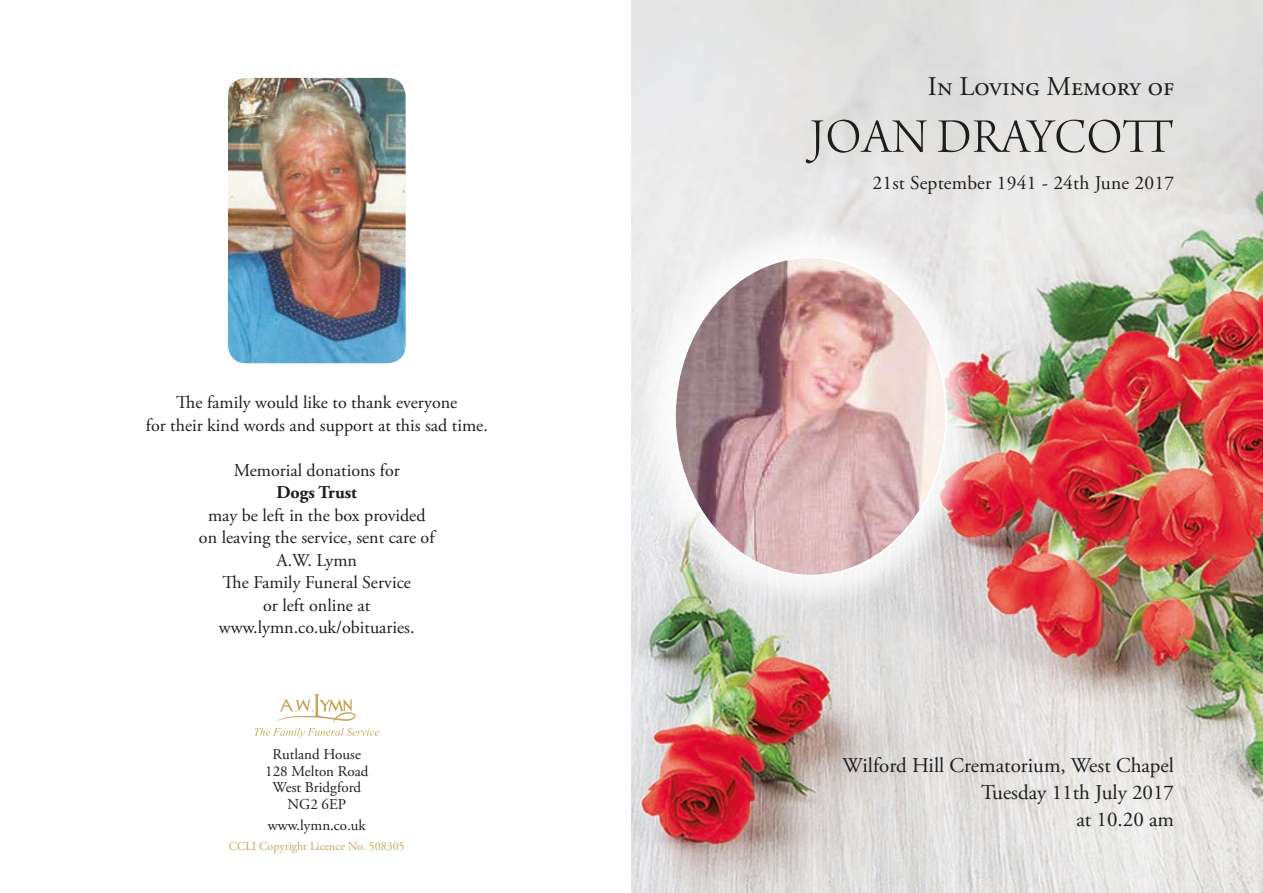
<style>
.page{position:relative;width:1263px;height:893px;background:#fff}
.page>*{position:absolute;margin:0;border:0;box-sizing:border-box;transform-origin:0 0}
.t1{font:51px "Arno Pro Light Display";letter-spacing:.015em;color:#1d1d1b}
.t2{font:27px "Adobe Garamond Pro";color:#1d1d1b}
.t3{font:21px/27px "Adobe Garamond Pro";color:#1d1d1b;text-align:right}
.t4{font:19.5px "Adobe Garamond Pro";letter-spacing:.01em;color:#1d1d1b}
.t5{font:18px/22.5px "Adobe Garamond Pro";color:#1d1d1b;text-align:center}
.t6{font:700 18px "Adobe Garamond Pro";color:#1d1d1b}
.t7{font:15px/16.5px "Adobe Garamond Pro";color:#1d1d1b;text-align:center}
.t8{font:12px "Adobe Garamond Pro";color:#c6a65b}
</style>
<div class="page">
<img style="left:631px;top:0;width:632px;height:893px">
<div style="left:634px;top:216px;width:354px;height:401px;background:#fff;opacity:.8"></div>
<img style="left:675px;top:257px;width:271px;height:319px">
<img style="left:228px;top:78px;width:178px;height:285px">
<svg style="left:254px;top:694px;width:125px;height:44px"></svg>
<p class="t5" style="left:146px;top:392px;width:343px">The family would like to thank everyone<br>for their kind words and support at this sad time.</p>
<p class="t5" style="left:234px;top:459px;width:168px">Memorial donations for</p>
<p class="t6" style="left:276px;top:482px;width:82px">Dogs Trust</p>
<p class="t5" style="left:199px;top:504px;width:239px">may be left in the box provided on leaving the service, sent care of<br>A.W. Lymn<br>The Family Funeral Service<br>or left online at www.lymn.co.uk/obituaries.</p>
<p class="t7" style="left:265px;top:747px;width:105px">Rutland House<br>128 Melton Road<br>West Bridgford<br>NG2 6EP</p>
<p class="t7" style="left:268px;top:817px;width:99px">www.lymn.co.uk</p>
<p class="t8" style="left:229px;top:839px;width:178px">CCLI Copyright Licence No. 508305</p>
<h2 class="t2" style="left:928px;top:70px;width:248px">In Loving Memory of</h2>
<h1 class="t1" style="left:810px;top:109px;width:365px">JOAN DRAYCOTT</h1>
<p class="t4" style="left:872px;top:171px;width:303px">21st September 1941 - 24th June 2017</p>
<p class="t3" style="left:843px;top:752px;width:333px">Wilford Hill Crematorium, West Chapel<br>Tuesday 11th July 2017<br>at 10.20 am</p>
</div>
